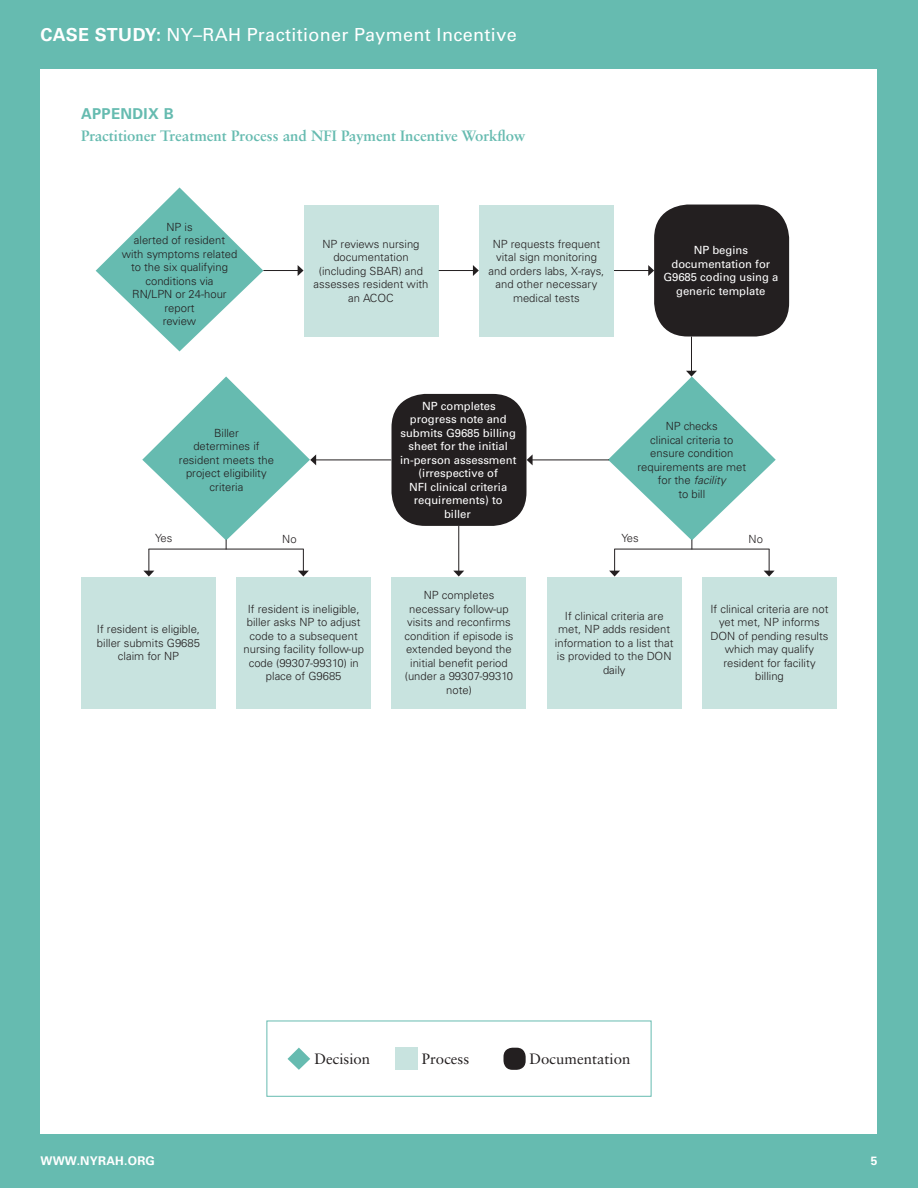
<style>
.page{position:relative;width:918px;height:1188px;background:#66bbb0}
.page>*{position:absolute;margin:0;border:0;box-sizing:border-box;transform-origin:0 0}
.t1{font:18px "Univers LT Std";letter-spacing:.02em;color:#fff}
.t2{font:700 15px "Sabon LT Std";color:#66bbb0}
.t3{font:15px "Sabon LT Std";color:#231f20}
.t4{font:700 15px "Univers LT Std";letter-spacing:.02em;color:#66bbb0}
.t5{font:700 12px "Univers LT Std";letter-spacing:.02em;color:#fff}
.t6{font:300 11.25px/13.5px "Univers LT Std";color:#231f20;text-align:center}
.t7{font:11.25px/13.5px "Univers LT Std";color:#fff;text-align:center}
.s1{font-weight:700}
.s2{font-style:italic}
</style>
<div class="page">
<div style="left:40px;top:68px;width:838px;height:1066px;background:#fff"></div>
<div style="left:81px;top:577px;width:135px;height:132px;background:#c8e3df"></div>
<div style="left:236px;top:577px;width:135px;height:132px;background:#c8e3df"></div>
<div style="left:392px;top:577px;width:134px;height:132px;background:#c8e3df"></div>
<div style="left:547px;top:577px;width:135px;height:132px;background:#c8e3df"></div>
<div style="left:702px;top:577px;width:135px;height:132px;background:#c8e3df"></div>
<div style="left:304px;top:205px;width:135px;height:132px;background:#c8e3df"></div>
<div style="left:479px;top:205px;width:135px;height:132px;background:#c8e3df"></div>
<div style="left:654px;top:205px;width:135px;height:132px;background:#231f20;border-radius:34px"></div>
<div style="left:392px;top:394px;width:134px;height:132px;background:#231f20;border-radius:34px"></div>
<svg style="left:96px;top:187px;width:167px;height:164px"></svg>
<hr style="left:532px;top:460px;width:77px;height:1px;background:#231f20">
<svg style="left:527px;top:454px;width:6px;height:11px"></svg>
<hr style="left:315px;top:460px;width:76px;height:1px;background:#231f20">
<hr style="left:263px;top:270px;width:35px;height:1px;background:#231f20">
<svg style="left:298px;top:265px;width:6px;height:11px"></svg>
<hr style="left:439px;top:270px;width:35px;height:1px;background:#231f20">
<svg style="left:473px;top:265px;width:6px;height:11px"></svg>
<hr style="left:614px;top:270px;width:35px;height:1px;background:#231f20">
<svg style="left:648px;top:265px;width:6px;height:11px"></svg>
<hr style="left:458px;top:526px;width:1px;height:45px;background:#231f20">
<svg style="left:453px;top:571px;width:11px;height:6px"></svg>
<svg style="left:142px;top:376px;width:174px;height:201px"></svg>
<hr style="left:691px;top:337px;width:1px;height:35px;background:#231f20">
<svg style="left:608px;top:371px;width:168px;height:206px"></svg>
<svg style="left:288px;top:1048px;width:22px;height:22px"></svg>
<div style="left:396px;top:1048px;width:22px;height:22px;background:#c8e3df"></div>
<div style="left:504px;top:1048px;width:22px;height:22px;background:#231f20;border-radius:9px"></div>
<div style="left:267px;top:1021px;width:384px;height:76px;border:1px solid #66bbb0"></div>
<h1 class="t1" style="left:40px;top:23px;width:478px"><span class="s1">CASE STUDY:</span> NY–RAH Practitioner Payment Incentive</h1>
<p class="t4" style="left:81px;top:105px;width:94px">APPENDIX B</p>
<p class="t2" style="left:81px;top:127px;width:446px">Practitioner Treatment Process and NFI Payment Incentive Workflow</p>
<p class="t6" style="left:166px;top:220px;width:28px">NP is</p>
<p class="t6" style="left:134px;top:233px;width:93px">alerted of resident</p>
<p class="t6" style="left:122px;top:247px;width:117px">with symptoms related to the six qualifying conditions via</p>
<p class="t6" style="left:132px;top:287px;width:96px">RN/LPN or 24-hour report</p>
<p class="t6" style="left:163px;top:314px;width:35px">review</p>
<p class="t6" style="left:214px;top:426px;width:26px">Biller</p>
<p class="t6" style="left:193px;top:440px;width:68px">determines if</p>
<p class="t6" style="left:179px;top:453px;width:97px">resident meets the project eligibility</p>
<p class="t6" style="left:210px;top:480px;width:35px">criteria</p>
<p class="t6" style="left:314px;top:237px;width:117px">NP reviews nursing documentation (including SBAR) and assesses resident with an ACOC</p>
<p class="t6" style="left:489px;top:237px;width:117px">NP requests frequent vital sign monitoring and orders labs, X-rays, and other necessary medical tests</p>
<p class="t7" style="left:663px;top:244px;width:117px">NP begins documentation for<br>G9685 coding using a generic template</p>
<p class="t7" style="left:400px;top:399px;width:118px">NP completes progress note and submits G9685 billing sheet for the initial in-person assessment (irrespective of<br>NFI clinical criteria requirements) to biller</p>
<p class="t6" style="left:666px;top:419px;width:54px">NP checks</p>
<p class="t6" style="left:650px;top:433px;width:85px">clinical criteria to</p>
<p class="t6" style="left:637px;top:446px;width:110px">ensure condition requirements are met for the <span class="s2">facility</span></p>
<p class="t6" style="left:678px;top:487px;width:28px">to bill</p>
<p class="t6" style="left:155px;top:531px;width:19px">Yes</p>
<p class="t6" style="left:282px;top:532px;width:16px">No</p>
<p class="t6" style="left:622px;top:531px;width:19px">Yes</p>
<p class="t6" style="left:749px;top:532px;width:16px">No</p>
<p class="t6" style="left:97px;top:622px;width:105px">If resident is eligible, biller submits G9685 claim for NP</p>
<p class="t6" style="left:244px;top:602px;width:122px">If resident is ineligible, biller asks NP to adjust code to a subsequent nursing facility follow-up code (99307-99310) in place of G9685</p>
<p class="t6" style="left:405px;top:589px;width:110px">NP completes necessary follow-up visits and reconfirms condition if episode is extended beyond the initial benefit period (under a 99307-99310 note)</p>
<p class="t6" style="left:555px;top:609px;width:120px">If clinical criteria are met, NP adds resident information to a list that is provided to the DON daily</p>
<p class="t6" style="left:710px;top:602px;width:120px">If clinical criteria are not yet met, NP informs<br>DON of pending results which may qualify resident for facility billing</p>
<p class="t3" style="left:314px;top:1050px;width:57px">Decision</p>
<p class="t3" style="left:422px;top:1050px;width:49px">Process</p>
<p class="t3" style="left:530px;top:1050px;width:102px">Documentation</p>
<p class="t5" style="left:40px;top:1154px;width:116px">WWW.NYRAH.ORG</p>
<p class="t5" style="left:871px;top:1154px;width:8px">5</p>
</div>
